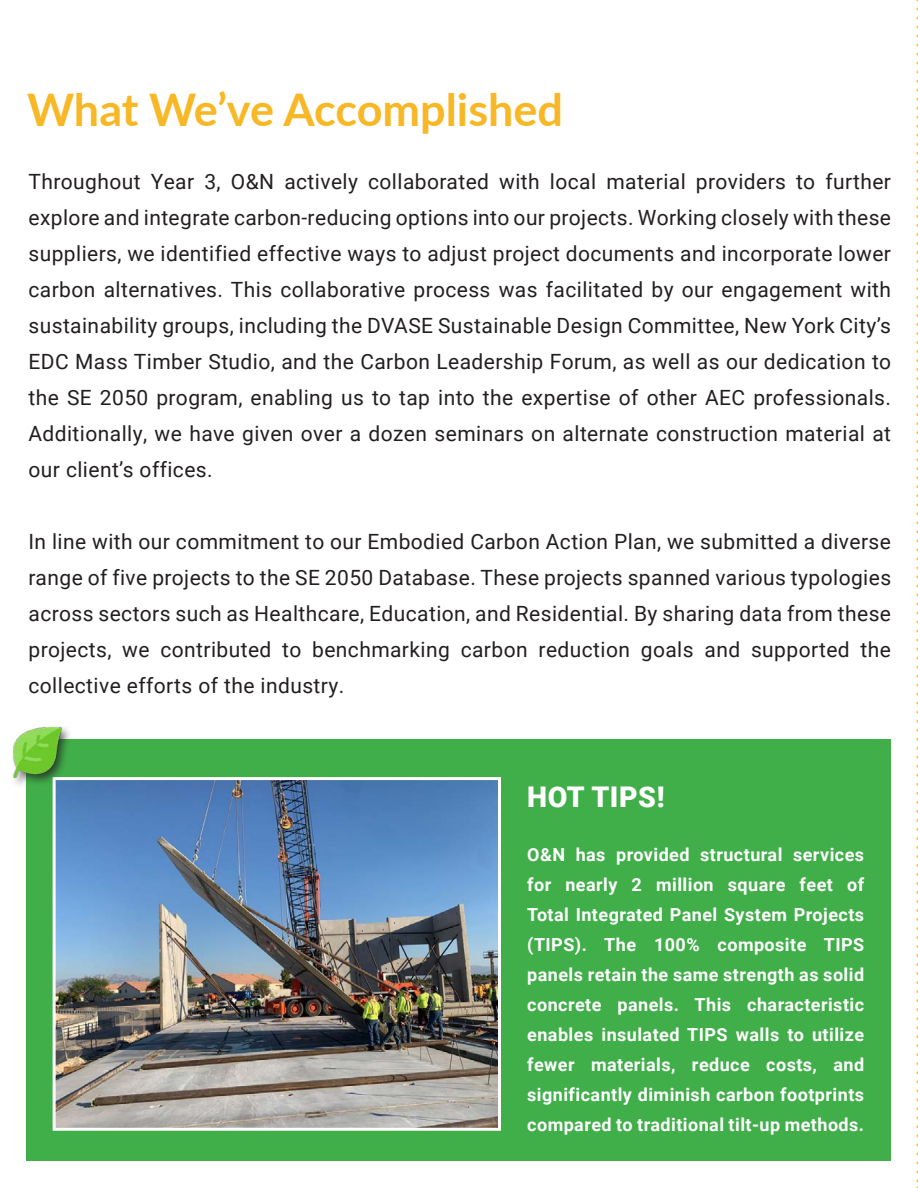
<style>
.page{position:relative;width:918px;height:1188px;background:#fff}
.page>*{position:absolute;margin:0;border:0;box-sizing:border-box;transform-origin:0 0}
.t1{font:700 45px "Lato";color:#f8b725}
.t2{font:900 28.5px "Roboto";letter-spacing:.02em;color:#fff}
.t3{font:21px/36px "Roboto";letter-spacing:.02em;color:#231f20;text-align:justify}
.t4{font:700 18px/30px "Roboto";letter-spacing:.025em;color:#fff;text-align:justify}
</style>
<div class="page">
<div style="left:26px;top:740px;width:865px;height:421px;background:#40ae49"></div>
<img style="left:57px;top:781px;width:440px;height:346px">
<div style="left:53px;top:777px;width:448px;height:354px;border:3px solid #fff"></div>
<div style="left:11px;top:724px;width:62px;height:65px;background:#231f20;opacity:.75"></div>
<img style="left:14px;top:727px;width:47px;height:50px">
<svg style="left:917px;top:9px;width:1px;height:1179px"></svg>
<h1 class="t1" style="left:27px;top:92px;width:538px">What We’ve Accomplished</h1>
<p class="t3" style="left:28px;top:165px;width:864px">Throughout Year 3, O&amp;N actively collaborated with local material providers to further explore and integrate carbon-reducing options into our projects. Working closely with these suppliers, we identified effective ways to adjust project documents and incorporate lower carbon alternatives. This collaborative process was facilitated by our engagement with sustainability groups, including the DVASE Sustainable Design Committee, New York City’s EDC Mass Timber Studio, and the Carbon Leadership Forum, as well as our dedication to the SE 2050 program, enabling us to tap into the expertise of other AEC professionals.<br>Additionally, we have given over a dozen seminars on alternate construction material at our client’s offices.</p>
<p class="t3" style="left:28px;top:525px;width:864px">In line with our commitment to our Embodied Carbon Action Plan, we submitted a diverse range of five projects to the SE 2050 Database. These projects spanned various typologies across sectors such as Healthcare, Education, and Residential. By sharing data from these projects, we contributed to benchmarking carbon reduction goals and supported the collective efforts of the industry.</p>
<h2 class="t2" style="left:527px;top:780px;width:139px">HOT TIPS!</h2>
<p class="t4" style="left:527px;top:839px;width:338px">O&amp;N has provided structural services for nearly 2 million square feet of Total Integrated Panel System Projects (TIPS). The 100% composite TIPS panels retain the same strength as solid concrete panels. This characteristic enables insulated TIPS walls to utilize fewer materials, reduce costs, and significantly diminish carbon footprints compared to traditional tilt-up methods.</p>
</div>
